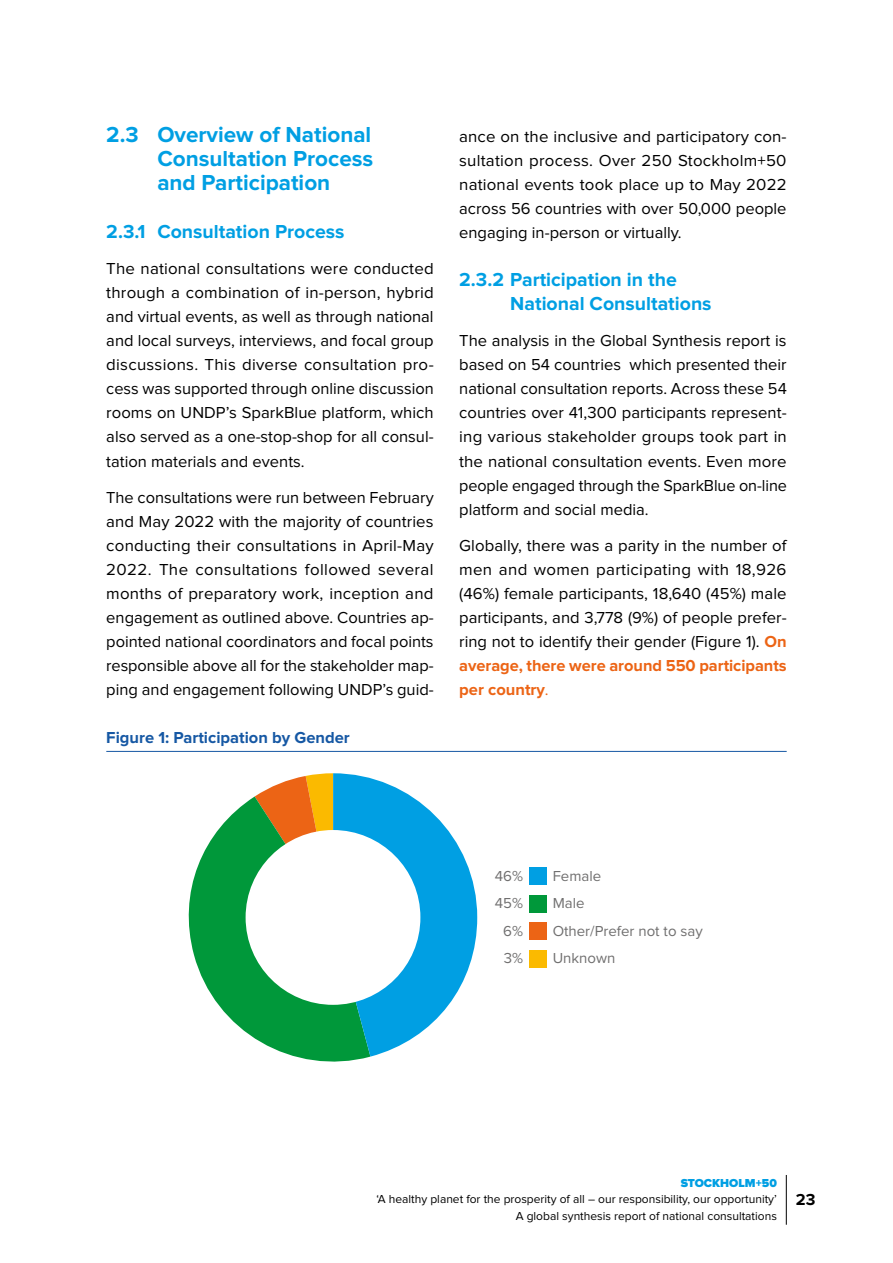
<style>
.page{position:relative;width:893px;height:1263px;background:#fff}
.page>*{position:absolute;margin:0;border:0;box-sizing:border-box;transform-origin:0 0}
.t1{font:700 22.5px/24px "Proxima Nova";color:#009fe3;text-align:justify}
.t2{font:700 19.5px/24px "Proxima Nova";color:#009fe3}
.t3{font:16.5px/24px "Proxima Nova";color:#000;text-align:justify}
.t4{font:700 16.5px "Proxima Nova";color:#1658a4}
.t5{font:700 16.5px "Proxima Nova";color:#000}
.t6{font:15px "Proxima Nova";color:#706f6f}
.t7{font:12px/16.5px "Proxima Nova";color:#000;text-align:right}
.t8{font:900 12px "Proxima Nova";color:#009fe3}
.s1{font-weight:700;color:#ec6415}
.s2{color:#ec6415}
</style>
<div class="page">
<hr style="left:786px;top:1175px;width:1px;height:50px;background:#000">
<hr style="left:106px;top:751px;width:681px;height:1px;background:#1658a4">
<svg style="left:189px;top:796px;width:181px;height:265px;fill:#00983a"></svg>
<svg style="left:255px;top:773px;width:222px;height:283px"></svg>
<div style="left:246px;top:830px;width:174px;height:175px;background:#fff;border-radius:50%"></div>
<div style="left:529px;top:868px;width:17px;height:17px;background:#009fe3"></div>
<div style="left:529px;top:895px;width:17px;height:17px;background:#00983a"></div>
<div style="left:529px;top:923px;width:17px;height:17px;background:#ec6415"></div>
<div style="left:529px;top:950px;width:17px;height:17px;background:#fbba00"></div>
<h1 class="t1" style="left:157px;top:124px;width:217px;text-indent:-51px">2.3 Overview of National Consultation Process and Participation</h1>
<p class="t2" style="left:106px;top:221px;width:240px">2.3.1 Consultation Process</p>
<p class="t3" style="left:106px;top:258px;width:329px">The national consultations were conducted through a combination of in-person, hybrid and virtual events, as well as through national and local surveys, interviews, and focal group discussions. This diverse consultation pro&shy;cess was supported through online discussion rooms on UNDP’s SparkBlue platform, which also served as a one-stop-shop for all consul&shy;tation materials and events.</p>
<p class="t3" style="left:106px;top:486px;width:329px">The consultations were run between February and May 2022 with the majority of countries conducting their consultations in April-May 2022. The consultations followed several months of preparatory work, inception and engagement as outlined above. Countries ap&shy;pointed national coordinators and focal points responsible above all for the stakeholder map&shy;ping and engagement following UNDP’s guid-</p>
<p class="t4" style="left:106px;top:729px;width:245px">Figure 1: Participation by Gender</p>
<p class="t3" style="left:459px;top:126px;width:329px">ance on the inclusive and participatory con&shy;sultation process. Over 250 Stockholm+50 national events took place up to May 2022 across 56 countries with over 50,000 people engaging in-person or virtually.</p>
<p class="t2" style="left:510px;top:269px;width:203px;text-indent:-51px">2.3.2 Participation in the<br>National Consultations</p>
<p class="t3" style="left:459px;top:330px;width:329px">The analysis in the Global Synthesis report is based on 54 countries which presented their national consultation reports. Across these 54 countries over 41,300 participants represent&shy;ing various stakeholder groups took part in the national consultation events. Even more people engaged through the SparkBlue on-line platform and social media.</p>
<p class="t3" style="left:459px;top:534px;width:329px">Globally, there was a parity in the number of men and women participating with 18,926 (46%) female participants, 18,640 (45%) male participants, and 3,778 (9%) of people prefer&shy;ring not to identify their gender (Figure 1). <span class="s1">On average, there were around 550 participants per country</span><span class="s2">.</span></p>
<p class="t6" style="left:495px;top:869px;width:30px">46%</p>
<p class="t6" style="left:553px;top:869px;width:50px">Female</p>
<p class="t6" style="left:495px;top:897px;width:30px">45%</p>
<p class="t6" style="left:553px;top:897px;width:33px">Male</p>
<p class="t6" style="left:503px;top:924px;width:21px">6%</p>
<p class="t6" style="left:553px;top:924px;width:152px">Other/Prefer not to say</p>
<p class="t6" style="left:504px;top:951px;width:21px">3%</p>
<p class="t6" style="left:553px;top:951px;width:64px">Unknown</p>
<p class="t8" style="left:681px;top:1177px;width:98px">STOCKHOLM+50</p>
<p class="t7" style="left:376px;top:1192px;width:402px">‘A healthy planet for the prosperity of all – our responsibility, our opportunity’<br>A global synthesis report of national consultations</p>
<p class="t5" style="left:796px;top:1192px;width:21px">23</p>
</div>
